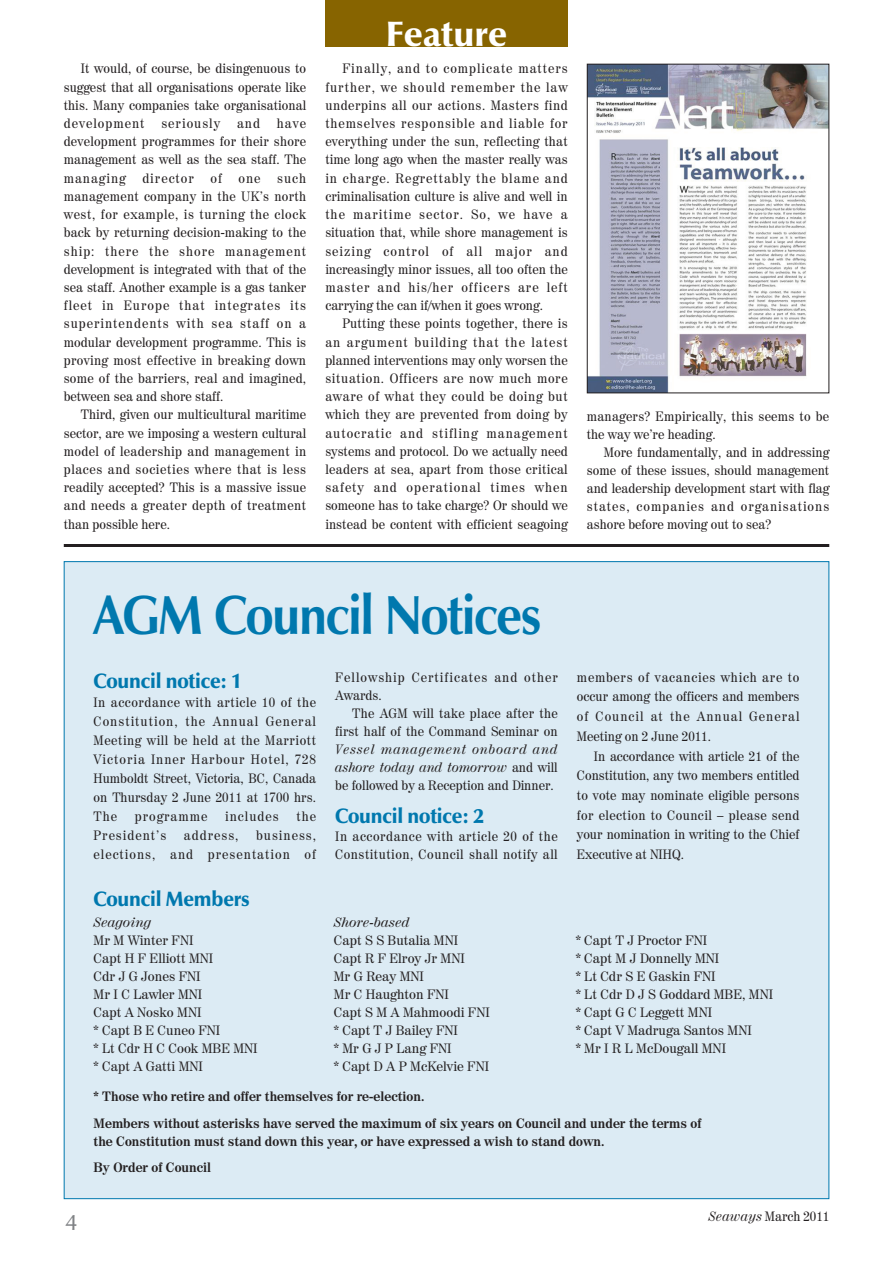
<style>
.page{position:relative;width:893px;height:1263px;background:#fff}
.page>*{position:absolute;margin:0;border:0;box-sizing:border-box;transform-origin:0 0}
.t1{font:700 55.5px "Zapf Humanist 601 BT";letter-spacing:-.03em;color:#0078ae;scale:.9 1}
.t2{font:900 35.7px "Zapf Humanist 601 BT";color:#fff}
.t3{font:600 22.5px "Zapf Humanist 601 BT";color:#808285}
.t4{font:900 21px "Zapf Humanist 601 BT";letter-spacing:-.01em;color:#0078ae;scale:.95 1}
.t5{font:13.5px/18.1px "Century 725 BT";color:#231f20;text-align:justify;scale:.95 1}
.t6{font:13.5px "Century 725 BT";color:#231f20}
.t7{font:700 13.5px/26.5px "Century 725 BT";color:#231f20;scale:.95 1}
.t8{font:13.5px/19px "Century 725 BT";letter-spacing:.075em;color:#231f20;text-align:right;scale:.95 1}
.t9{font:italic 13.5px/18.1px "Century 725 BT";color:#231f20;text-align:justify;scale:.95 1}
.t10{font:13.5px/18.1px "Century 725 BT";letter-spacing:.035em;color:#231f20;scale:.95 1}
.t11{font:13.5px/18px "Century 725 BT";letter-spacing:.02em;color:#231f20;scale:.95 1}
.t12{font:italic 13.5px "Century 725 BT";color:#231f20}
.s1{font-style:normal}
.s2{font-style:italic}
</style>
<div class="page">
<div style="left:64px;top:562px;width:765px;height:637px;background:#dcebf4"></div>
<div style="left:325px;top:0;width:243px;height:47px;background:#876400"></div>
<img style="left:589px;top:66px;width:238px;height:325px">
<div style="left:587px;top:64px;width:242px;height:329px;border:1px solid #231f20"></div>
<hr style="left:64px;top:544px;width:765px;height:3px;background:#231f20">
<p class="t5" style="left:64px;top:61px;width:257px;text-indent:17px">It would, of course, be disingenuous to suggest that all organisations operate like this. Many companies take organisational development seriously and have development programmes for their shore management as well as the sea staff. The managing director of one such management company in the UK’s north west, for example, is turning the clock back by returning decision-making to the ship: there the shore management development is integrated with that of the sea staff. Another example is a gas tanker fleet in Europe that integrates its superintendents with sea staff on a modular development programme. This is proving most effective in breaking down some of the barriers, real and imagined, between sea and shore staff.</p>
<p class="t5" style="left:64px;top:407px;width:257px;text-indent:17px">Third, given our multicultural maritime sector, are we imposing a western cultural model of leadership and management in places and societies where that is less readily accepted? This is a massive issue and needs a greater depth of treatment than possible here.</p>
<h2 class="t2" style="left:386px;top:18px;width:123px">Feature</h2>
<p class="t5" style="left:325px;top:61px;width:257px;text-indent:17px">Finally, and to complicate matters further, we should remember the law underpins all our actions. Masters find themselves responsible and liable for everything under the sun, reflecting that time long ago when the master really was in charge. Regrettably the blame and criminalisation culture is alive and well in the maritime sector. So, we have a situation that, while shore management is seizing control of all major and increasingly minor issues, all too often the master and his/her officers are left carrying the can if/when it goes wrong.</p>
<p class="t5" style="left:325px;top:316px;width:257px;text-indent:17px">Putting these points together, there is an argument building that the latest planned interventions may only worsen the situation. Officers are now much more aware of what they could be doing but which they are prevented from doing by autocratic and stifling management systems and protocol. Do we actually need leaders at sea, apart from those critical safety and operational times when someone has to take charge? Or should we instead be content with efficient seagoing</p>
<p class="t11" style="left:587px;top:408px;width:257px">managers? Empirically, this seems to be the way we’re heading.</p>
<p class="t5" style="left:587px;top:444px;width:257px;text-indent:17px">More fundamentally, and in addressing some of these issues, should management and leadership development start with flag states, companies and organisations ashore before moving out to sea?</p>
<h1 class="t1" style="left:94px;top:591px;width:500px">AGM Council Notices</h1>
<h3 class="t4" style="left:94px;top:671px;width:158px">Council notice: 1</h3>
<p class="t5" style="left:94px;top:694px;width:236px;line-height:19px">In accordance with article 10 of the Constitution, the Annual General Meeting will be held at the Marriott Victoria Inner Harbour Hotel, 728<br>Humboldt Street, Victoria, BC, Canada on Thursday 2 June 2011 at 1700 hrs.<br>The</p>
<p class="t8" style="left:135px;top:808px;width:78px">programme</p>
<p class="t8" style="left:225px;top:808px;width:58px">includes</p>
<p class="t5" style="left:296px;top:808px;width:22px">the</p>
<p class="t8" style="left:94px;top:827px;width:78px">President’s</p>
<p class="t8" style="left:184px;top:827px;width:59px">address,</p>
<p class="t8" style="left:94px;top:827px;width:236px">business,<br>elections, and presentation of</p>
<h3 class="t4" style="left:94px;top:890px;width:166px">Council Members</h3>
<p class="t8" style="left:335px;top:669px;width:236px;line-height:18.1px;text-align:left">Fellowship Certificates and other<br>Awards.</p>
<p class="t5" style="left:335px;top:705px;width:236px;text-align:right">The AGM will take place after the first half of the Command Seminar on</p>
<p class="t9" style="left:335px;top:741px;width:236px">Vessel management onboard and ashore today and tomorrow <span class="s1">and will be followed by a Reception and Dinner.</span></p>
<h3 class="t4" style="left:335px;top:806px;width:158px">Council notice: 2</h3>
<p class="t10" style="left:335px;top:828px;width:236px">In accordance with article 20 of the<br>Constitution, Council shall notify all</p>
<p class="t5" style="left:577px;top:668px;width:236px;line-height:19.8px">members of vacancies which are to occur among the officers and members of Council at the Annual General Meeting on 2 June 2011.</p>
<p class="t5" style="left:577px;top:747px;width:236px;line-height:19.8px;text-indent:17px">In accordance with article 21 of the Constitution, any two members entitled to vote may nominate eligible persons for election to Council – please send your nomination in writing to the Chief Executive at NIHQ.</p>
<p class="t12" style="left:94px;top:917px;width:59px">Seagoing</p>
<p class="t12" style="left:334px;top:917px;width:77px">Shore-based</p>
<p class="t6" style="left:94px;top:935px;width:101px">Mr M Winter FNI</p>
<p class="t6" style="left:334px;top:935px;width:126px">Capt S S Butalia MNI</p>
<p class="t6" style="left:576px;top:935px;width:133px">* Capt T J Proctor FNI</p>
<p class="t6" style="left:94px;top:953px;width:121px">Capt H F Elliott MNI</p>
<p class="t6" style="left:334px;top:953px;width:132px">Capt R F Elroy Jr MNI</p>
<p class="t6" style="left:576px;top:953px;width:145px">* Capt M J Donnelly MNI</p>
<p class="t6" style="left:94px;top:971px;width:109px">Cdr J G Jones FNI</p>
<p class="t6" style="left:334px;top:971px;width:92px">Mr G Reay MNI</p>
<p class="t6" style="left:576px;top:971px;width:141px">* Lt Cdr S E Gaskin FNI</p>
<p class="t6" style="left:94px;top:989px;width:110px">Mr I C Lawler MNI</p>
<p class="t6" style="left:334px;top:989px;width:117px">Mr C Haughton FNI</p>
<p class="t6" style="left:576px;top:989px;width:199px">* Lt Cdr D J S Goddard MBE, MNI</p>
<p class="t6" style="left:94px;top:1007px;width:109px">Capt A Nosko MNI</p>
<p class="t6" style="left:334px;top:1007px;width:157px">Capt S M A Mahmoodi FNI</p>
<p class="t6" style="left:576px;top:1007px;width:138px">* Capt G C Leggett MNI</p>
<p class="t6" style="left:94px;top:1025px;width:128px">* Capt B E Cuneo FNI</p>
<p class="t6" style="left:334px;top:1025px;width:126px">* Capt T J Bailey FNI</p>
<p class="t6" style="left:576px;top:1025px;width:178px">* Capt V Madruga Santos MNI</p>
<p class="t6" style="left:94px;top:1043px;width:166px">* Lt Cdr H C Cook MBE MNI</p>
<p class="t6" style="left:334px;top:1043px;width:119px">* Mr G J P Lang FNI</p>
<p class="t6" style="left:576px;top:1043px;width:152px">* Mr I R L McDougall MNI</p>
<p class="t6" style="left:94px;top:1061px;width:111px">* Capt A Gatti MNI</p>
<p class="t6" style="left:334px;top:1061px;width:157px">* Capt D A P McKelvie FNI</p>
<h3 class="t3" style="left:65px;top:1213px;width:14px">4</h3>
<p class="t7" style="left:94px;top:1084px;width:641px">* Those who retire and offer themselves for re-election.<br>Members without asterisks have served the maximum of six years on Council and under the terms of</p>
<p class="t7" style="left:94px;top:1129px;width:539px">the Constitution must stand down this year, or have expressed a wish to stand down.<br>By Order of Council</p>
<p class="t5" style="left:709px;top:1209px;width:128px"><span class="s2">Seaways</span> March 2011</p>
</div>
